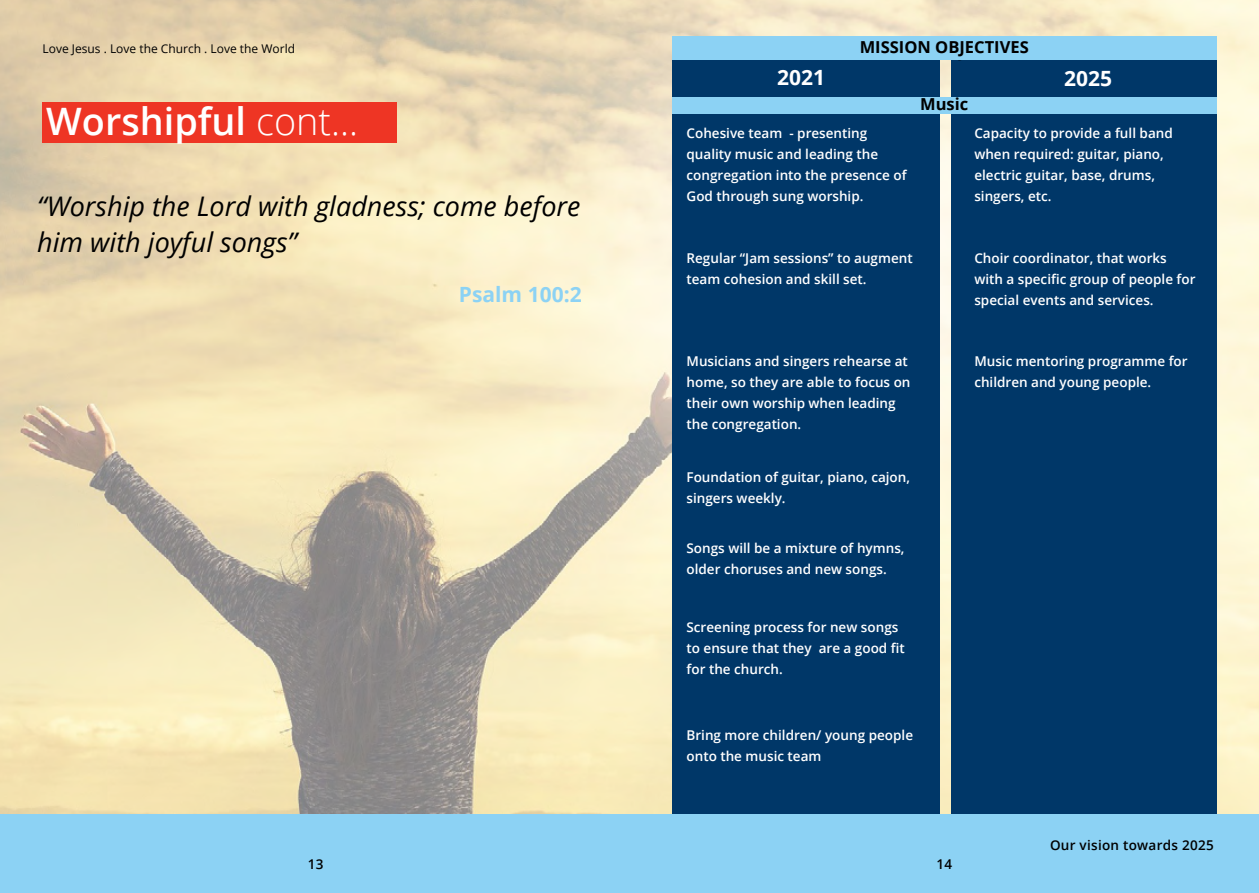
<style>
.page{position:relative;width:1259px;height:893px;background:#fff}
.page>*{position:absolute;margin:0;border:0;box-sizing:border-box;transform-origin:0 0}
.t1{font:600 37.8px "Open Sans";color:#fff}
.t2{font:italic 27px/36px "Open Sans";color:#000}
.t3{font:700 21px "Open Sans";color:#8cd2f4}
.t4{font:700 21px "Open Sans";color:#fff}
.t5{font:700 16.5px "Open Sans";color:#000}
.t6{font:600 13.5px/21px "Open Sans";color:#fff}
.t7{font:600 13.5px "Open Sans";letter-spacing:.02em;color:#000}
.t8{font:12px "Open Sans";color:#000}
.s1{font-weight:300}
</style>
<div class="page">
<img style="left:0;top:0;width:1259px;height:815px">
<div style="left:672px;top:58px;width:268px;height:790px;background:#003768"></div>
<div style="left:951px;top:58px;width:265px;height:790px;background:#003768"></div>
<div style="left:672px;top:98px;width:544px;height:16px;background:#8cd2f4"></div>
<div style="left:43px;top:102px;width:354px;height:40px;background:#ee3524"></div>
<div style="left:0;top:815px;width:1259px;height:78px;background:#8cd2f4"></div>
<div style="left:672px;top:36px;width:544px;height:24px;background:#8cd2f4"></div>
<p class="t8" style="left:43px;top:41px;width:254px">Love Jesus . Love the Church . Love the World</p>
<h1 class="t1" style="left:46px;top:95px;width:313px">Worshipful <span class="s1">cont...</span></h1>
<h2 class="t2" style="left:37px;top:187px;width:545px">“Worship the Lord with gladness; come before him with joyful songs”</h2>
<h3 class="t3" style="left:459px;top:280px;width:124px">Psalm 100:2</h3>
<p class="t5" style="left:859px;top:35px;width:171px">MISSION OBJECTIVES</p>
<p class="t5" style="left:859px;top:39px;width:171px">MISSION OBJECTIVES</p>
<p class="t5" style="left:920px;top:93px;width:50px">Music</p>
<h3 class="t4" style="left:777px;top:63px;width:49px">2021</h3>
<h3 class="t4" style="left:1064px;top:63px;width:49px">2025</h3>
<p class="t6" style="left:686px;top:122px;width:221px">Cohesive team - presenting quality music and leading the congregation into the presence of<br>God through sung worship.</p>
<p class="t6" style="left:974px;top:122px;width:200px">Capacity to provide a full band when required: guitar, piano, electric guitar, base, drums, singers, etc.</p>
<p class="t6" style="left:686px;top:247px;width:228px">Regular “Jam sessions” to augment team cohesion and skill set.</p>
<p class="t6" style="left:974px;top:247px;width:223px">Choir coordinator, that works with a specific group of people for special events and services.</p>
<p class="t6" style="left:686px;top:350px;width:225px">Musicians and singers rehearse at home, so they are able to focus on their own worship when leading the congregation.</p>
<p class="t6" style="left:974px;top:350px;width:215px">Music mentoring programme for children and young people.</p>
<p class="t6" style="left:686px;top:466px;width:225px">Foundation of guitar, piano, cajon, singers weekly.</p>
<p class="t6" style="left:686px;top:538px;width:219px">Songs will be a mixture of hymns, older choruses and new songs.</p>
<p class="t6" style="left:686px;top:616px;width:220px">Screening process for new songs to ensure that they are a good fit for the church.</p>
<p class="t6" style="left:686px;top:725px;width:228px">Bring more children/ young people onto the music team</p>
<p class="t7" style="left:1050px;top:835px;width:165px">Our vision towards 2025</p>
<p class="t7" style="left:308px;top:855px;width:17px">13</p>
<p class="t7" style="left:936px;top:855px;width:17px">14</p>
</div>
